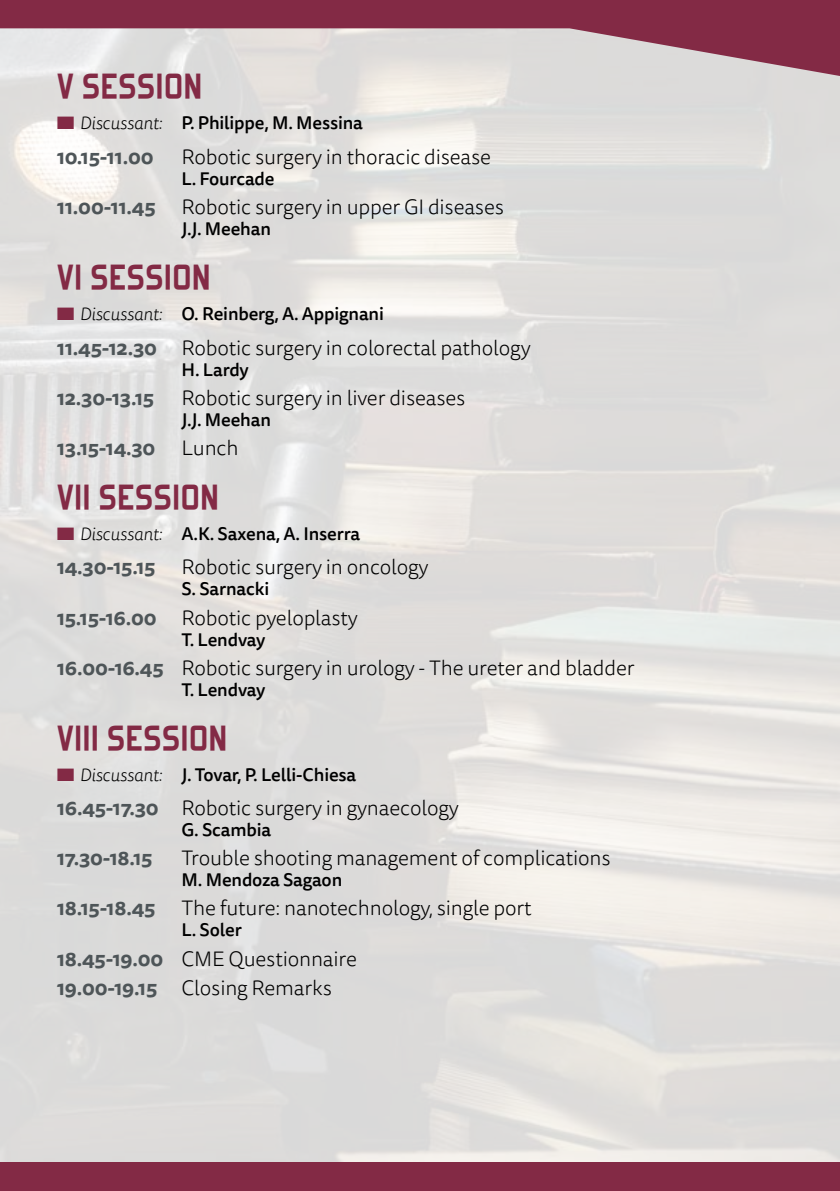
<style>
.page{position:relative;width:840px;height:1191px;background:#fff}
.page>*{position:absolute;margin:0;border:0;box-sizing:border-box;transform-origin:0 0}
.t1{font:700 40px "Forgotten Futurist";color:#832a45}
.t2{font:300 21px/29px "Tisa Sans Pro";letter-spacing:-.01em;color:#000}
.t3{font:700 20px "Tisa Sans Pro";letter-spacing:-.01em;color:#4e5558}
.t4{font:500 18px "Tisa Sans Pro";letter-spacing:-.01em;color:#000}
.s1{color:#832a45}
.s2{font-weight:300;font-style:italic}
.s3{font-weight:700;font-size:20px;color:#4e5558}
.s4{font-weight:300;font-size:21px;color:#000}
</style>
<div class="page">
<svg style="left:0;top:0;width:839px;height:76px;background:#b48995"></svg>
<div style="left:0;top:1162px;width:839px;height:29px;background:#832a45"></div>
<h1 class="t1" style="left:57px;top:69px;width:147px">V SESSION</h1>
<p class="t4" style="left:57px;top:110px;width:307px"><span class="s1">■</span> <span class="s2">Discussant:</span> P. Philippe, M. Messina</p>
<p class="t3" style="left:57px;top:142px;width:98px">10.15-11.00</p>
<p class="t2" style="left:181px;top:143px;width:311px">Robotic surgery in thoracic disease</p>
<p class="t4" style="left:181px;top:166px;width:94px">L. Fourcade</p>
<p class="t2" style="left:57px;top:193px;width:448px"><span class="s3">11.00-11.45</span> Robotic surgery in upper GI diseases</p>
<p class="t4" style="left:181px;top:216px;width:91px">J.J. Meehan</p>
<h1 class="t1" style="left:57px;top:259px;width:156px">VI SESSION</h1>
<p class="t4" style="left:57px;top:301px;width:328px"><span class="s1">■</span> <span class="s2">Discussant:</span> O. Reinberg, A. Appignani</p>
<p class="t2" style="left:57px;top:333px;width:475px"><span class="s3">11.45-12.30</span> Robotic surgery in colorectal pathology</p>
<p class="t4" style="left:181px;top:357px;width:69px">H. Lardy</p>
<p class="t3" style="left:57px;top:383px;width:99px">12.30-13.15</p>
<p class="t2" style="left:181px;top:384px;width:285px">Robotic surgery in liver diseases</p>
<p class="t4" style="left:181px;top:407px;width:91px">J.J. Meehan</p>
<p class="t3" style="left:57px;top:433px;width:183px">13.15-14.30 <span class="s4">Lunch</span></p>
<h1 class="t1" style="left:57px;top:479px;width:164px">VII SESSION</h1>
<p class="t4" style="left:57px;top:521px;width:305px"><span class="s1">■</span> <span class="s2">Discussant:</span> A.K. Saxena, A. Inserra</p>
<p class="t2" style="left:57px;top:553px;width:373px"><span class="s3">14.30-15.15</span> Robotic surgery in oncology</p>
<p class="t4" style="left:181px;top:576px;width:89px">S. Sarnacki</p>
<p class="t2" style="left:57px;top:603px;width:302px"><span class="s3">15.15-16.00</span> Robotic pyeloplasty</p>
<p class="t4" style="left:181px;top:626px;width:85px">T. Lendvay</p>
<p class="t2" style="left:57px;top:653px;width:579px"><span class="s3">16.00-16.45</span> Robotic surgery in urology - The ureter and bladder</p>
<p class="t4" style="left:181px;top:676px;width:85px">T. Lendvay</p>
<h1 class="t1" style="left:57px;top:720px;width:172px">VIII SESSION</h1>
<p class="t4" style="left:57px;top:761px;width:301px"><span class="s1">■</span> <span class="s2">Discussant:</span> J. Tovar, P. Lelli-Chiesa</p>
<p class="t2" style="left:57px;top:794px;width:403px"><span class="s3">16.45-17.30</span> Robotic surgery in gynaecology</p>
<p class="t4" style="left:181px;top:817px;width:91px">G. Scambia</p>
<p class="t3" style="left:57px;top:843px;width:97px">17.30-18.15</p>
<p class="t2" style="left:181px;top:844px;width:430px">Trouble shooting management of complications</p>
<p class="t4" style="left:181px;top:867px;width:162px">M. Mendoza Sagaon</p>
<p class="t2" style="left:57px;top:894px;width:476px"><span class="s3">18.15-18.45</span> The future: nanotechnology, single port</p>
<p class="t4" style="left:181px;top:917px;width:62px">L. Soler</p>
<p class="t2" style="left:57px;top:944px;width:301px"><span class="s3">18.45-19.00</span> CME Questionnaire<br><span class="s3">19.00-19.15</span> Closing Remarks</p>
</div>
